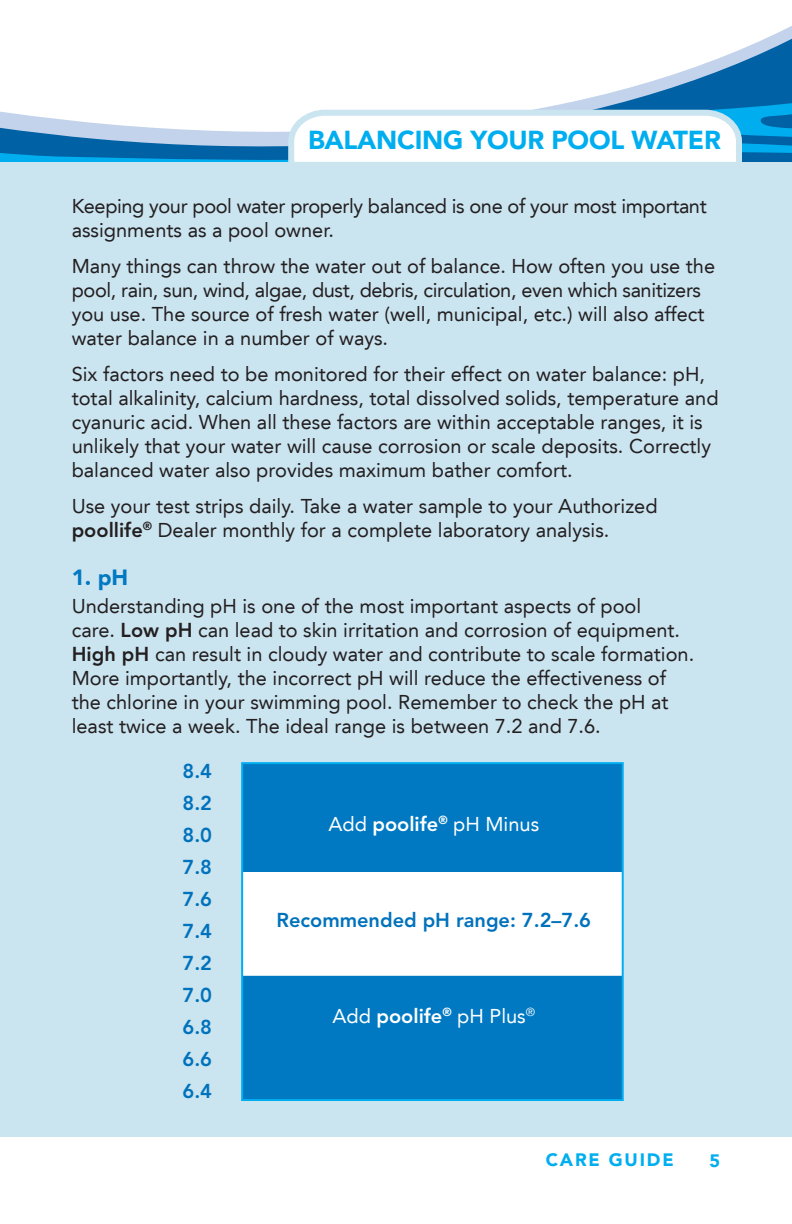
<style>
.page{position:relative;width:792px;height:1224px;background:#fff}
.page>*{position:absolute;margin:0;border:0;box-sizing:border-box;transform-origin:0 0}
.t1{font:900 26px "Avenir LT";letter-spacing:-.01em;color:#00aeef}
.headers{font:900 22px "Avenir LT";color:#0079c2}
.body{font:20px/24px "Avenir LT";color:#231f20}
.body-2{font:20px/24px "Avenir LT";letter-spacing:-.02em;color:#231f20}
.body-3{font:800 20px "Avenir LT Std";color:#0072bc}
.body-4{font:20px "Avenir LT";color:#fff}
.t2{font:900 18px "Avenir LT";letter-spacing:.1em;color:#00aeef}
.s1{font-family:"Avenir LT Std";font-weight:800}
</style>
<div class="page">
<svg style="left:585px;top:26px;width:207px;height:73px"></svg>
<div style="left:0;top:162px;width:792px;height:975px;background:#cae4f0"></div>
<div style="left:243px;top:764px;width:380px;height:107px;background:#0079c2"></div>
<div style="left:243px;top:872px;width:380px;height:102px;background:#fff"></div>
<div style="left:243px;top:976px;width:380px;height:123px;background:#0079c2"></div>
<svg style="left:0;top:99px;width:792px;height:63px"></svg>
<div style="left:241px;top:762px;width:383px;height:339px;border:2px solid #00aeef"></div>
<p class="t1" style="left:308px;top:124px;width:414px">BALANCING YOUR POOL WATER</p>
<p class="body-2" style="left:72px;top:194px;width:637px">Keeping your pool water properly balanced is one of your most important assignments as a pool owner.</p>
<p class="body" style="left:72px;top:254px;width:645px">Many things can throw the water out of balance. How often you use the pool, rain, sun, wind, algae, dust, debris, circulation, even which sanitizers you use. The source of fresh water (well, municipal, etc.) will also affect water balance in a number of ways.</p>
<p class="body" style="left:72px;top:362px;width:648px">Six factors need to be monitored for their effect on water balance: pH, total alkalinity, calcium hardness, total dissolved solids, temperature and cyanuric acid. When all these factors are within acceptable ranges, it is unlikely that your water will cause corrosion or scale deposits. Correctly balanced water also provides maximum bather comfort.</p>
<p class="body" style="left:72px;top:494px;width:587px">Use your test strips daily. Take a water sample to your Authorized <span class="s1">poollife</span><sup>®</sup> Dealer monthly for a complete laboratory analysis.</p>
<p class="headers" style="left:72px;top:564px;width:58px">1. pH</p>
<p class="body" style="left:72px;top:594px;width:624px">Understanding pH is one of the most important aspects of pool<br>care. <span class="s1">Low pH</span> can lead to skin irritation and corrosion of equipment.<br><span class="s1">High pH</span> can result in cloudy water and contribute to scale formation.<br>More importantly, the incorrect pH will reduce the effectiveness of the chlorine in your swimming pool. Remember to check the pH at least twice a week. The ideal range is between 7.2 and 7.6.</p>
<p class="body-3" style="left:183px;top:759px;width:31px">8.4</p>
<p class="body-3" style="left:183px;top:791px;width:31px">8.2</p>
<p class="body-3" style="left:183px;top:823px;width:31px">8.0</p>
<p class="body-3" style="left:183px;top:855px;width:31px">7.8</p>
<p class="body-3" style="left:183px;top:887px;width:31px">7.6</p>
<p class="body-3" style="left:183px;top:919px;width:31px">7.4</p>
<p class="body-3" style="left:183px;top:951px;width:31px">7.2</p>
<p class="body-3" style="left:183px;top:983px;width:31px">7.0</p>
<p class="body-3" style="left:183px;top:1015px;width:31px">6.8</p>
<p class="body-3" style="left:183px;top:1047px;width:31px">6.6</p>
<p class="body-3" style="left:183px;top:1079px;width:31px">6.4</p>
<p class="body-4" style="left:328px;top:812px;width:212px">Add <span class="s1">poolife</span><sup>®</sup> pH Minus</p>
<p class="body-3" style="left:276px;top:908px;width:316px">Recommended pH range: 7.2–7.6</p>
<p class="body-4" style="left:332px;top:1004px;width:204px">Add <span class="s1">poolife</span><sup>®</sup> pH Plus<sup>®</sup></p>
<p class="t2" style="left:546px;top:1149px;width:129px">CARE GUIDE</p>
<p class="t2" style="left:709px;top:1149px;width:12px">5</p>
</div>
